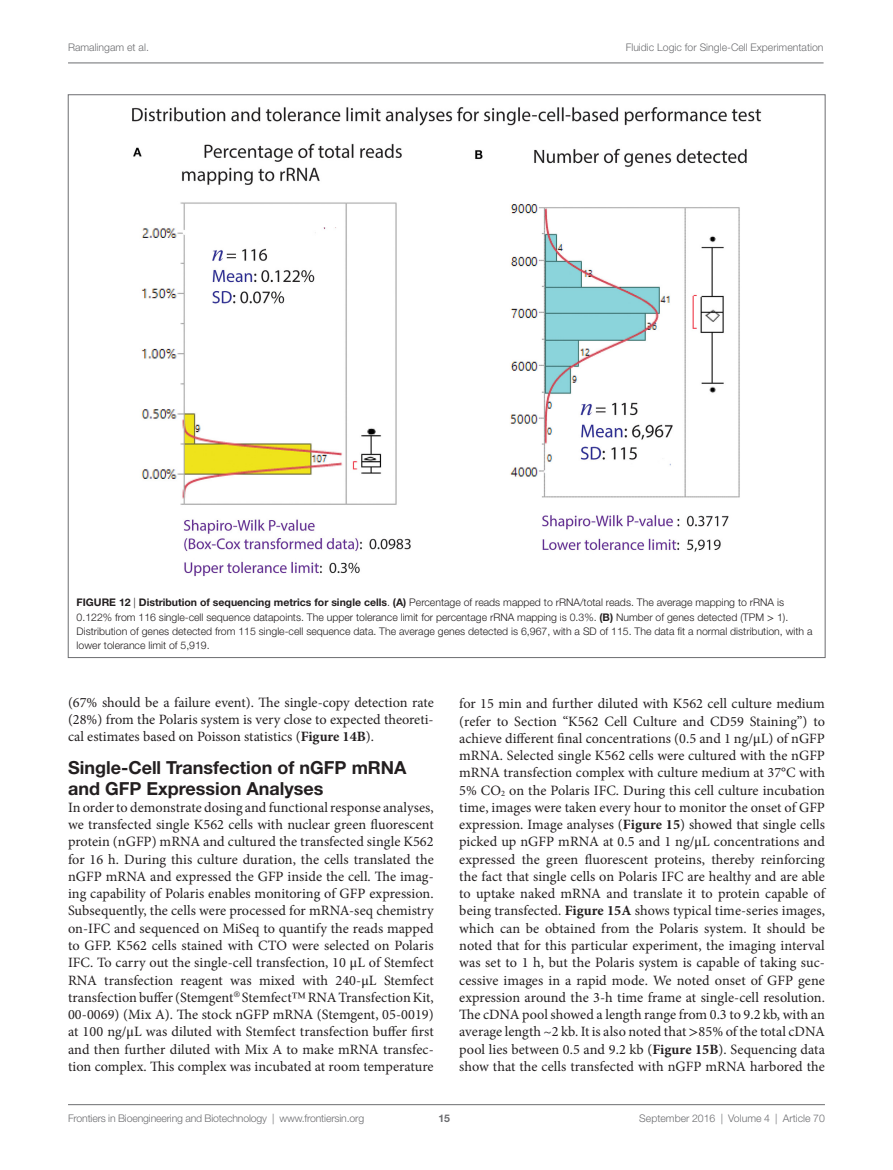
<style>
.page{position:relative;width:893px;height:1170px;background:#fff}
.page>*{position:absolute;margin:0;border:0;box-sizing:border-box;transform-origin:0 0}
.t1{font:700 18px/21px "Helvetica Neue LT Std";color:#231f20}
.t2{font:14.25px/17.2px "Minion Pro";color:#231f20;text-align:justify}
.t3{font:300 10.5px/14.2px "Helvetica Neue LT Std";color:#231f20}
.t4{font:300 10.5px "Helvetica Neue LT Std";color:#6c6d70}
.t5{font:700 10.5px "Helvetica Neue LT Std";color:#6c6d70}
.s1{font-weight:700}
.s2{font-family:"STIX General";font-weight:400}
.s3{font-family:"STIX General"}
</style>
<div class="page">
<img style="left:132px;top:107px;width:629px;height:469px">
<hr style="left:68px;top:1104px;width:757px;height:1px;background:#6c6d70">
<hr style="left:68px;top:63px;width:755px;height:1px;background:#6c6d70">
<p class="t4" style="left:68px;top:41px;width:82px">Ramalingam et al.</p>
<p class="t4" style="left:626px;top:41px;width:199px">Fluidic Logic for Single-Cell Experimentation</p>
<p class="t3" style="left:77px;top:595px;width:737px"><span class="s1">Figur e 12</span> | <span class="s1">Distribution of sequencing metrics for single cells</span>. <span class="s1">(A)</span> Percentage of reads mapped to rRNA/total reads. The average mapping to rRNA is 0.122% from 116 single-cell sequence datapoints. The upper tolerance limit for percentage rRNA mapping is 0.3%. <span class="s1">(B)</span> Number of genes detected (TPM <span class="s2">&gt;</span> 1).<br>Distribution of genes detected from 115 single-cell sequence data. The average genes detected is 6,967, with a SD of 115. The data fit a normal distribution, with a lower tolerance limit of 5,919.</p>
<p class="t2" style="left:68px;top:693px;width:367px">(67% should be a failure event). The single-copy detection rate (28%) from the Polaris system is very close to expected theoreti&shy;cal estimates based on Poisson statistics (<span class="s1">Figure 14B</span>).</p>
<p class="t1" style="left:68px;top:756px;width:340px">Single-Cell Transfection of nGFP mRNA and GFP Expression Analyses</p>
<p class="t2" style="left:68px;top:798px;width:367px">In order to demonstrate dosing and functional response analyses, we transfected single K562 cells with nuclear green fluorescent protein (nGFP) mRNA and cultured the transfected single K562 for 16 h. During this culture duration, the cells translated the nGFP mRNA and expressed the GFP inside the cell. The imag&shy;ing capability of Polaris enables monitoring of GFP expression.<br>Subsequently, the cells were processed for mRNA-seq chemistry on-IFC and sequenced on MiSeq to quantify the reads mapped to GFP. K562 cells stained with CTO were selected on Polaris IFC. To carry out the single-cell transfection, 10 <span class="s3">μ</span>L of Stemfect RNA transfection reagent was mixed with 240-<span class="s3">μ</span>L Stemfect transfection buffer (Stemgent<sup>®</sup> Stemfect<span class="s3">™</span> RNA Transfection Kit, 00-0069) (Mix A). The stock nGFP mRNA (Stemgent, 05-0019) at 100 ng/<span class="s3">μ</span>L was diluted with Stemfect transfection buffer first and then further diluted with Mix A to make mRNA transfec&shy;tion complex. This complex was incubated at room temperature</p>
<p class="t2" style="left:459px;top:695px;width:367px">for 15 min and further diluted with K562 cell culture medium (refer to Section “K562 Cell Culture and CD59 Staining”) to achieve different final concentrations (0.5 and 1 ng/<span class="s3">μ</span>L) of nGFP mRNA. Selected single K562 cells were cultured with the nGFP mRNA transfection complex with culture medium at 37°C with 5% CO<sub>2</sub> on the Polaris IFC. During this cell culture incubation time, images were taken every hour to monitor the onset of GFP expression. Image analyses (<span class="s1">Figure 15</span>) showed that single cells picked up nGFP mRNA at 0.5 and 1 ng/<span class="s3">μ</span>L concentrations and expressed the green fluorescent proteins, thereby reinforcing the fact that single cells on Polaris IFC are healthy and are able to uptake naked mRNA and translate it to protein capable of being transfected. <span class="s1">Figure 15A</span> shows typical time-series images, which can be obtained from the Polaris system. It should be noted that for this particular experiment, the imaging interval was set to 1 h, but the Polaris system is capable of taking suc&shy;cessive images in a rapid mode. We noted onset of GFP gene expression around the 3-h time frame at single-cell resolution.<br>The cDNA pool showed a length range from 0.3 to 9.2 kb, with an average length ~2 kb. It is also noted that <span class="s3">&gt;</span>85% of the total cDNA pool lies between 0.5 and 9.2 kb (<span class="s1">Figure 15B</span>). Sequencing data show that the cells transfected with nGFP mRNA harbored the</p>
<p class="t4" style="left:68px;top:1111px;width:298px">Frontiers in Bioengineering and Biotechnology | www.frontiersin.org</p>
<p class="t4" style="left:639px;top:1111px;width:187px">September 2016 | Volume 4 | Article 70</p>
<p class="t5" style="left:439px;top:1111px;width:13px">15</p>
</div>
